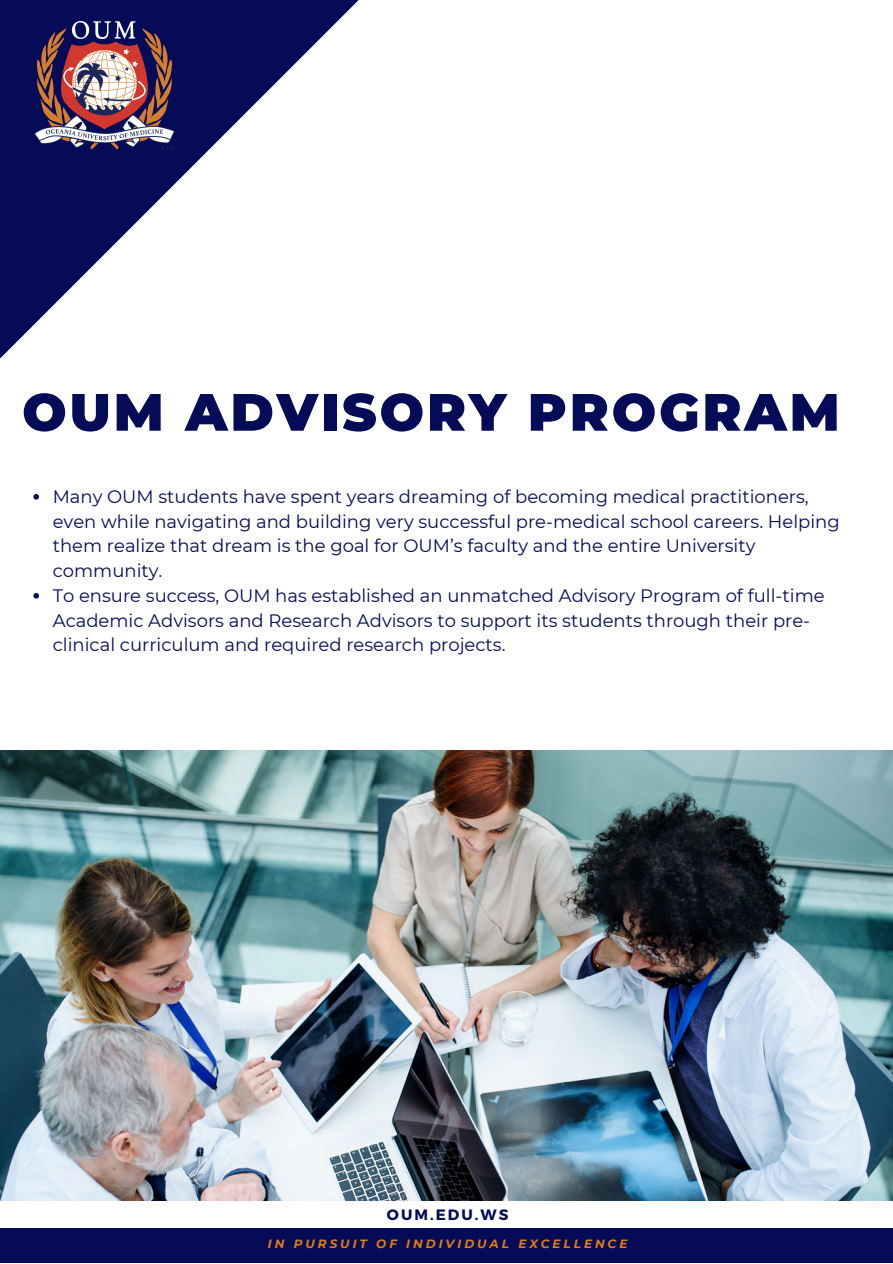
<style>
.page{position:relative;width:893px;height:1264px;background:#fff}
.page>*{position:absolute;margin:0;border:0;box-sizing:border-box;transform-origin:0 0}
.t1{font:900 52.35px "Montserrat";letter-spacing:.055em;color:#050b56}
.t2{font:18px/24.8px "Montserrat";color:#050b56}
.t3{font:700 15px "Montserrat";letter-spacing:.135em;color:#050b56}
.t4{font:italic 700 12px "Montserrat";letter-spacing:.245em;color:#e27d13}
</style>
<div class="page">
<svg style="left:0;top:0;width:359px;height:359px"></svg>
<img style="left:34px;top:22px;width:141px;height:128px">
<svg style="left:33px;top:494px;width:6px;height:5px"></svg>
<svg style="left:33px;top:593px;width:6px;height:5px"></svg>
<img style="left:0;top:750px;width:892px;height:449px">
<div style="left:0;top:1228px;width:892px;height:34px;background:#050b56"></div>
<h1 class="t1" style="left:22px;top:380px;width:818px">OUM ADVISORY PROGRAM</h1>
<p class="t2" style="left:53px;top:484px;width:788px">Many OUM students have spent years dreaming of becoming medical practitioners, even while navigating and building very successful pre-medical school careers. Helping them realize that dream is the goal for OUM’s faculty and the entire University community.<br>To ensure success, OUM has established an unmatched Advisory Program of full-time Academic Advisors and Research Advisors to support its students through their pre&shy;clinical curriculum and required research projects.</p>
<p class="t3" style="left:387px;top:1204px;width:123px">OUM.EDU.WS</p>
<p class="t4" style="left:268px;top:1236px;width:361px">IN PURSUIT OF INDIVIDUAL EXCELLENCE</p>
</div>
